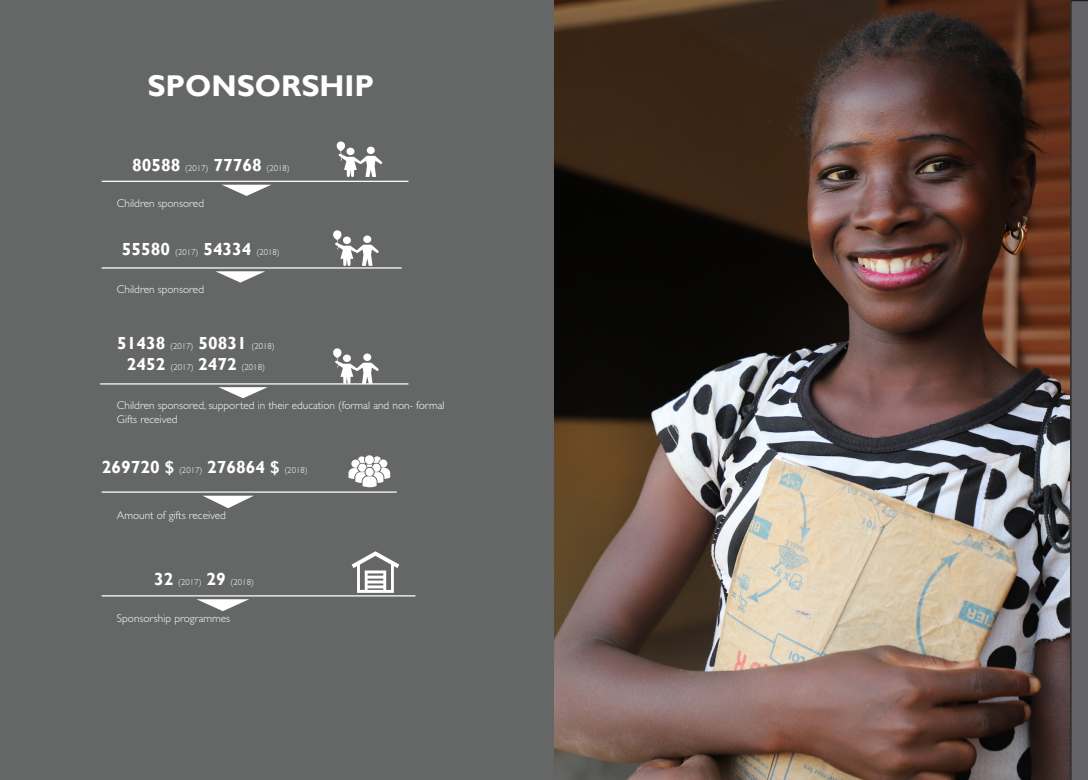
<style>
.page{position:relative;width:1088px;height:780px;background:#fff}
.page>*{position:absolute;margin:0;border:0;box-sizing:border-box;transform-origin:0 0}
.t1{font:700 30px "Gill Sans";color:#fff}
.t2{font:700 17.5px "Gill Sans";color:#fff}
.t3{font:300 11.25px "Gill Sans Std";color:#fff}
.t4{font:300 8.75px "Gill Sans MT Pro";color:#fff}
.s1{font-family:"Gill Sans";font-weight:700;font-size:17.5px}
.s2{font-weight:700;font-size:17.5px}
.s3{font-family:"Gill Sans MT Pro";font-weight:300;font-size:8.75px}
</style>
<div class="page">
<img style="left:554px;top:1px;width:516px;height:779px">
<div style="left:0;top:0;width:554px;height:780px;background:#656666"></div>
<hr style="left:102px;top:491px;width:295px;height:1px;background:#fff">
<hr style="left:102px;top:181px;width:306px;height:1px;background:#fff">
<hr style="left:100px;top:383px;width:308px;height:1px;background:#fff">
<hr style="left:102px;top:267px;width:300px;height:1px;background:#fff">
<hr style="left:102px;top:595px;width:313px;height:1px;background:#fff">
<svg style="left:203px;top:495px;width:51px;height:13px"></svg>
<svg style="left:222px;top:185px;width:49px;height:11px"></svg>
<svg style="left:219px;top:387px;width:49px;height:11px"></svg>
<svg style="left:215px;top:271px;width:50px;height:11px"></svg>
<svg style="left:197px;top:599px;width:52px;height:12px"></svg>
<svg style="left:352px;top:551px;width:47px;height:42px"></svg>
<svg style="left:337px;top:141px;width:45px;height:36px"></svg>
<svg style="left:333px;top:230px;width:46px;height:36px"></svg>
<svg style="left:333px;top:348px;width:46px;height:36px"></svg>
<svg style="left:348px;top:456px;width:42px;height:31px"></svg>
<svg style="left:1070px;top:0;width:18px;height:780px;background:#5b5a5d"></svg>
<p class="t1" style="left:147px;top:68px;width:228px">SPONSORSHIP</p>
<p class="t4" style="left:132px;top:163px;width:159px"><span class="s1">80588</span> (2017) <span class="s1">77768</span> (2018)</p>
<p class="t3" style="left:117px;top:197px;width:89px">Children sponsored</p>
<p class="t4" style="left:122px;top:247px;width:159px"><span class="s1">55580</span> (2017) <span class="s1">54334</span> (2018)</p>
<p class="t3" style="left:117px;top:283px;width:89px">Children sponsored</p>
<p class="t4" style="left:117px;top:341px;width:159px"><span class="s1">51438</span> (2017) <span class="s1">50831</span> (2018)</p>
<p class="t4" style="left:127px;top:362px;width:140px"><span class="s2">2452</span> (2017) <span class="s2">2472</span> (2018)</p>
<p class="t3" style="left:117px;top:399px;width:329px">Children sponsored, supported in their education (formal and non- formal</p>
<p class="t3" style="left:117px;top:412px;width:62px">Gifts received</p>
<p class="t2" style="left:102px;top:456px;width:207px">269720 $ <span class="s3">(2017)</span> 276864 $ <span class="s3">(2018)</span></p>
<p class="t3" style="left:117px;top:509px;width:110px">Amount of gifts received</p>
<p class="t4" style="left:154px;top:577px;width:101px"><span class="s1">32</span> (2017) <span class="s1">29</span> (2018)</p>
<p class="t3" style="left:117px;top:612px;width:115px">Sponsorship programmes</p>
</div>
